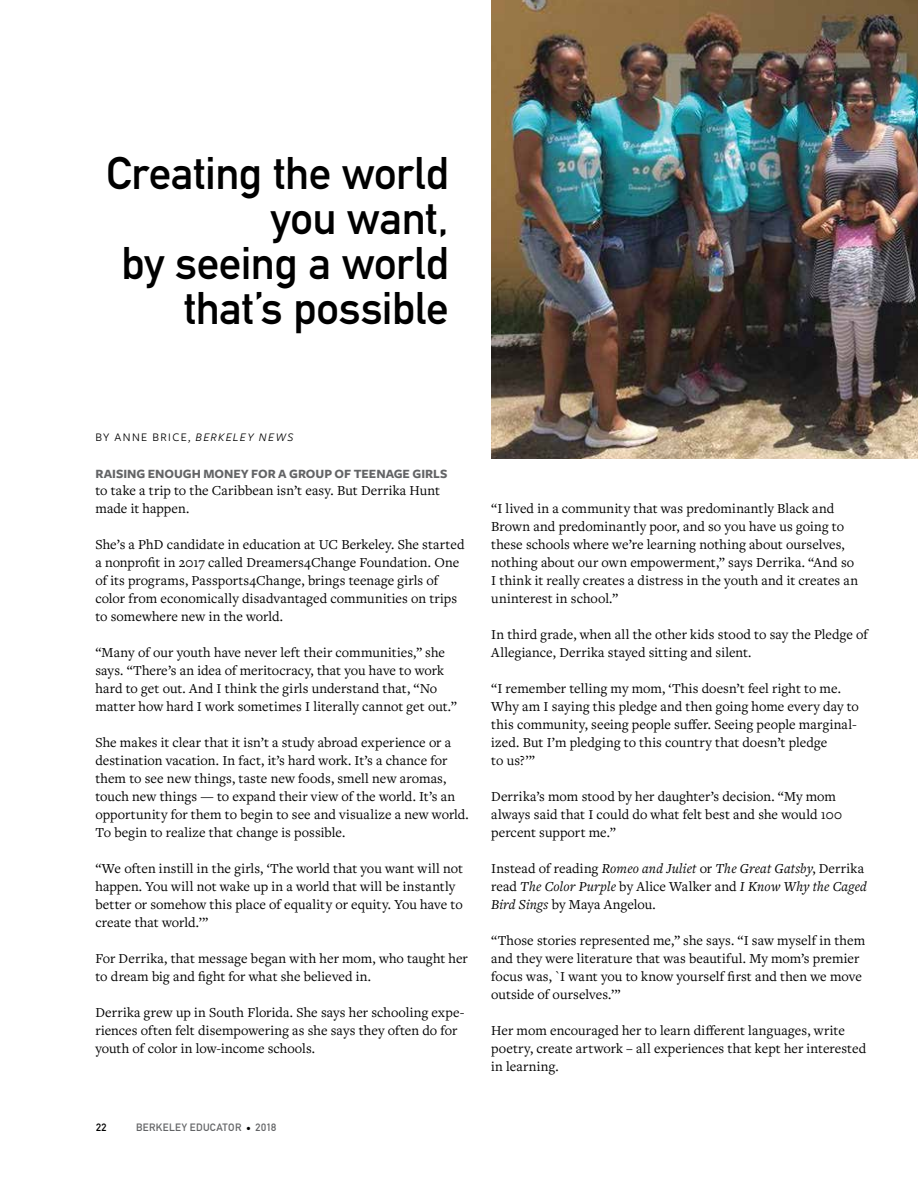
<style>
.page{position:relative;width:918px;height:1188px;background:#fff}
.page>*{position:absolute;margin:0;border:0;box-sizing:border-box;transform-origin:0 0}
.t1{font:700 45px/45px "DIN Alternate";letter-spacing:-.01em;color:#000;text-align:right}
.t2{font:14.25px/18px "Freight Text Pro";letter-spacing:.005em;color:#000}
.t3{font:italic 14.25px/18px "Freight Text Pro";letter-spacing:.005em;color:#000}
.t4{font:700 13.2px "Freight Sans Pro";letter-spacing:-.005em;color:#636466}
.t5{font:12px "Freight Sans Pro";letter-spacing:.115em;color:#000}
.t6{font:700 10.5px "DIN Alternate";letter-spacing:.035em;color:#636466}
.t7{font:700 10.5px "DIN Alternate";color:#000}
.s1{font-style:italic}
.s2{color:#000}
.s3{font-style:normal}
</style>
<div class="page">
<img style="left:491px;top:0;width:427px;height:459px">
<h1 class="t1" style="left:106px;top:148px;width:344px">Creating the world you want,<br>by seeing a world that’s possible</h1>
<p class="t5" style="left:95px;top:429px;width:199px">BY ANNE BRICE, <span class="s1">BERKELEY NEWS</span></p>
<p class="t4" style="left:95px;top:464px;width:354px">RAISING ENOUGH MONEY FOR A GROUP OF TEENAGE GIRLS</p>
<p class="t2" style="left:95px;top:481px;width:346px">to take a trip to the Caribbean isn’t easy. But Derrika Hunt made it happen.</p>
<p class="t2" style="left:95px;top:535px;width:371px">She’s a PhD candidate in education at UC Berkeley. She started a nonprofit in 2017 called Dreamers4Change Foundation. One of its programs, Passports4Change, brings teenage girls of color from economically disadvantaged communities on trips to somewhere new in the world.</p>
<p class="t2" style="left:95px;top:643px;width:363px">“Many of our youth have never left their communities,” she says. “There’s an idea of meritocracy, that you have to work hard to get out. And I think the girls understand that, “No matter how hard I work sometimes I literally cannot get out.”</p>
<p class="t2" style="left:95px;top:733px;width:375px">She makes it clear that it isn’t a study abroad experience or a destination vacation. In fact, it’s hard work. It’s a chance for them to see new things, taste new foods, smell new aromas, touch new things — to expand their view of the world. It’s an opportunity for them to begin to see and visualize a new world.<br>To begin to realize that change is possible.</p>
<p class="t2" style="left:95px;top:859px;width:369px">“We often instill in the girls, ‘The world that you want will not happen. You will not wake up in a world that will be instantly better or somehow this place of equality or equity. You have to create that world.’”</p>
<p class="t2" style="left:95px;top:949px;width:374px">For Derrika, that message began with her mom, who taught her to dream big and fight for what she believed in.</p>
<p class="t2" style="left:95px;top:1003px;width:371px">Derrika grew up in South Florida. She says her schooling expe&shy;riences often felt disempowering as she says they often do for youth of color in low-income schools.</p>
<p class="t7" style="left:96px;top:1120px;width:12px">22</p>
<p class="t6" style="left:136px;top:1120px;width:107px">BERKELEY EDUCATOR</p>
<p class="t6" style="left:247px;top:1120px;width:31px"><span class="s2">●</span> 2018</p>
<p class="t2" style="left:491px;top:499px;width:368px">“I lived in a community that was predominantly Black and Brown and predominantly poor, and so you have us going to these schools where we’re learning nothing about ourselves, nothing about our own empowerment,” says Derrika. “And so I think it really creates a distress in the youth and it creates an uninterest in school.”</p>
<p class="t2" style="left:491px;top:625px;width:378px">In third grade, when all the other kids stood to say the Pledge of<br>Allegiance, Derrika stayed sitting and silent.</p>
<p class="t2" style="left:491px;top:679px;width:369px">“I remember telling my mom, ‘This doesn’t feel right to me.<br>Why am I saying this pledge and then going home every day to this community, seeing people suffer. Seeing people marginal&shy;ized. But I’m pledging to this country that doesn’t pledge<br>to us?’”</p>
<p class="t2" style="left:491px;top:787px;width:352px">Derrika’s mom stood by her daughter’s decision. “My mom always said that I could do what felt best and she would 100 percent support me.”</p>
<p class="t3" style="left:491px;top:859px;width:377px"><span class="s3">Instead of reading</span> Romeo and Juliet <span class="s3">or</span> The Great Gatsby<span class="s3">, Derrika read</span> The Color Purple <span class="s3">by Alice Walker and</span> I Know Why the Caged<br>Bird Sings <span class="s3">by Maya Angelou.</span></p>
<p class="t2" style="left:491px;top:931px;width:375px">“Those stories represented me,” she says. “I saw myself in them and they were literature that was beautiful. My mom’s premier focus was, `I want you to know yourself first and then we move outside of ourselves.’”</p>
<p class="t2" style="left:491px;top:1021px;width:376px">Her mom encouraged her to learn different languages, write poetry, create artwork – all experiences that kept her interested in learning.</p>
</div>
